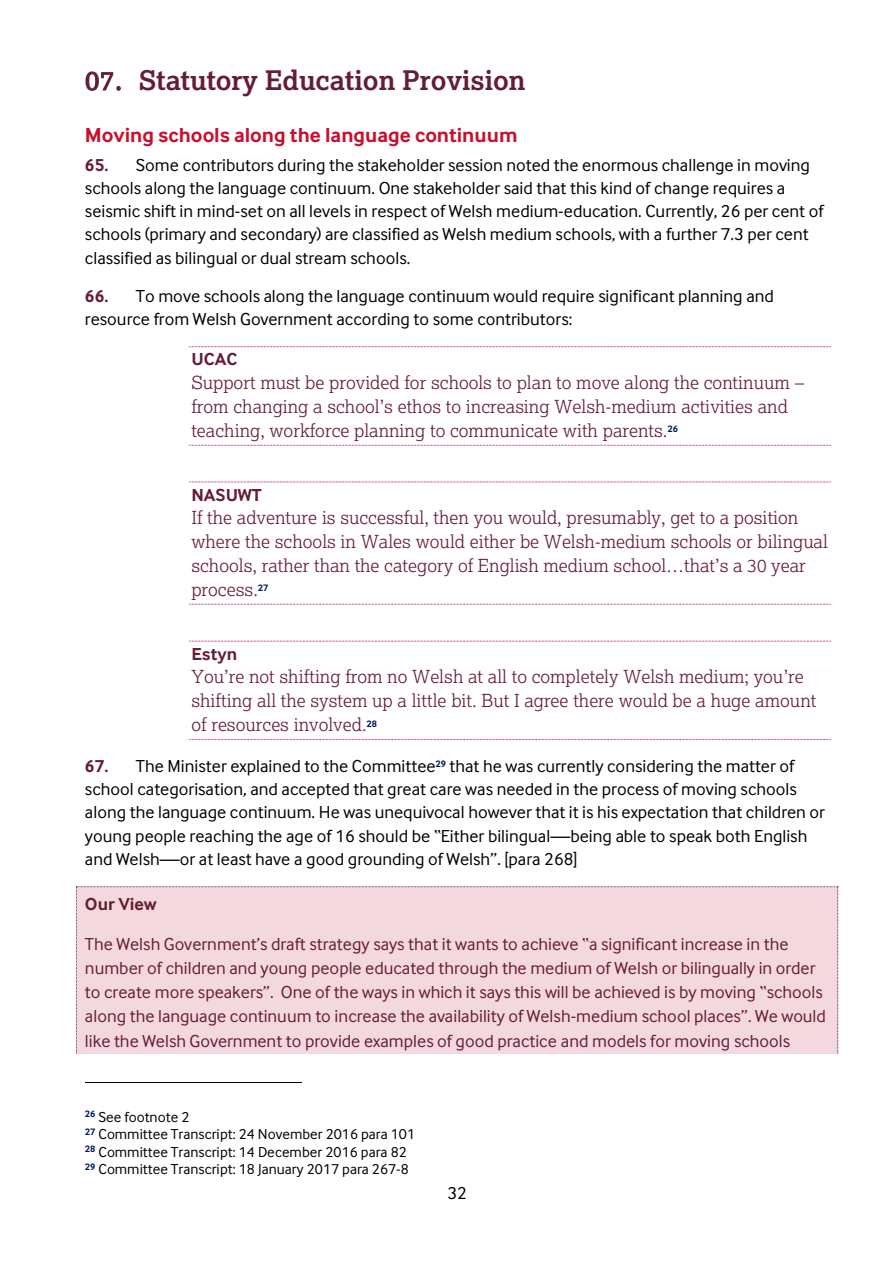
<style>
.page{position:relative;width:893px;height:1263px;background:#fff}
.page>*{position:absolute;margin:0;border:0;box-sizing:border-box;transform-origin:0 0}
.t1{font:700 27px "Cynulliad Serif";color:#651d32}
.t2{font:700 21px "Cynulliad Sans";color:#c8102e}
.t3{font:18px/23.2px "Cynulliad Sans";color:#000}
.t4{font:18px/23.9px "Cynulliad Serif Lt";color:#651d32}
.t5{font:18px/24.3px "Cynulliad Sans";color:#651d32}
.t6{font:700 18px "Cynulliad Sans";color:#651d32}
.t7{font:15px "Cynulliad Sans";color:#000}
.s1{font-weight:700;color:#651d32}
.s2{font-family:"Cynulliad Sans";font-weight:700}
</style>
<div class="page">
<img style="left:85px;top:71px;width:36px;height:20px">
<svg style="left:189px;top:346px;width:642px;height:1px"></svg>
<svg style="left:189px;top:445px;width:642px;height:1px"></svg>
<svg style="left:189px;top:482px;width:642px;height:1px"></svg>
<svg style="left:189px;top:604px;width:642px;height:1px"></svg>
<svg style="left:189px;top:641px;width:642px;height:1px"></svg>
<svg style="left:189px;top:739px;width:642px;height:1px"></svg>
<div style="left:76px;top:886px;width:762px;height:168px;background:#f4d8e0"></div>
<hr style="left:85px;top:1082px;width:216px;height:1px;background:#000">
<h1 class="t1" style="left:139px;top:64px;width:388px">Statutory Education Provision</h1>
<p class="t2" style="left:85px;top:121px;width:434px">Moving schools along the language continuum</p>
<p class="t3" style="left:85px;top:152px;width:740px"><span class="s1">65.</span> Some contributors during the stakeholder session noted the enormous challenge in moving schools along the language continuum. One stakeholder said that this kind of change requires a seismic shift in mind-set on all levels in respect of Welsh medium-education. Currently, 26 per cent of schools (primary and secondary) are classified as Welsh medium schools, with a further 7.3 per cent classified as bilingual or dual stream schools.</p>
<p class="t3" style="left:85px;top:283px;width:691px"><span class="s1">66.</span> To move schools along the language continuum would require significant planning and resource from Welsh Government according to some contributors:</p>
<p class="t4" style="left:191px;top:346px;width:614px"><span class="s2">UCAC<br></span>Support must be provided for schools to plan to move along the continuum – from changing a school’s ethos to increasing Welsh-medium activities and teaching, workforce planning to communicate with parents.<sup>26</sup></p>
<p class="t4" style="left:191px;top:482px;width:638px"><span class="s2">NASUWT<br></span>If the adventure is successful, then you would, presumably, get to a position where the schools in Wales would either be Welsh-medium schools or bilingual schools, rather than the category of English medium school…that’s a 30 year process.<sup>27</sup></p>
<p class="t4" style="left:191px;top:641px;width:627px"><span class="s2">Estyn<br></span>You’re not shifting from no Welsh at all to completely Welsh medium; you’re shifting all the system up a little bit. But I agree there would be a huge amount of resources involved.<sup>28</sup></p>
<p class="t3" style="left:85px;top:753px;width:741px"><span class="s1">67.</span> The Minister explained to the Committee<sup>29</sup> that he was currently considering the matter of school categorisation, and accepted that great care was needed in the process of moving schools along the language continuum. He was unequivocal however that it is his expectation that children or young people reaching the age of 16 should be “Either bilingual—being able to speak both English and Welsh—or at least have a good grounding of Welsh”. [para 268]</p>
<p class="t6" style="left:85px;top:893px;width:73px">Our View</p>
<p class="t5" style="left:85px;top:930px;width:743px">The Welsh Government’s draft strategy says that it wants to achieve “a significant increase in the number of children and young people educated through the medium of Welsh or bilingually in order to create more speakers”. One of the ways in which it says this will be achieved is by moving “schools along the language continuum to increase the availability of Welsh-medium school places”. We would like the Welsh Government to provide examples of good practice and models for moving schools</p>
<p class="t7" style="left:85px;top:1107px;width:106px"><sup>26</sup> See footnote 2</p>
<p class="t7" style="left:85px;top:1125px;width:332px"><sup>27</sup> Committee Transcript: 24 November 2016 para 101</p>
<p class="t7" style="left:85px;top:1142px;width:323px"><sup>28</sup> Committee Transcript: 14 December 2016 para 82</p>
<p class="t7" style="left:85px;top:1160px;width:325px"><sup>29</sup> Committee Transcript: 18 January 2017 para 267-8</p>
<p class="t3" style="left:447px;top:1181px;width:21px">32</p>
</div>
